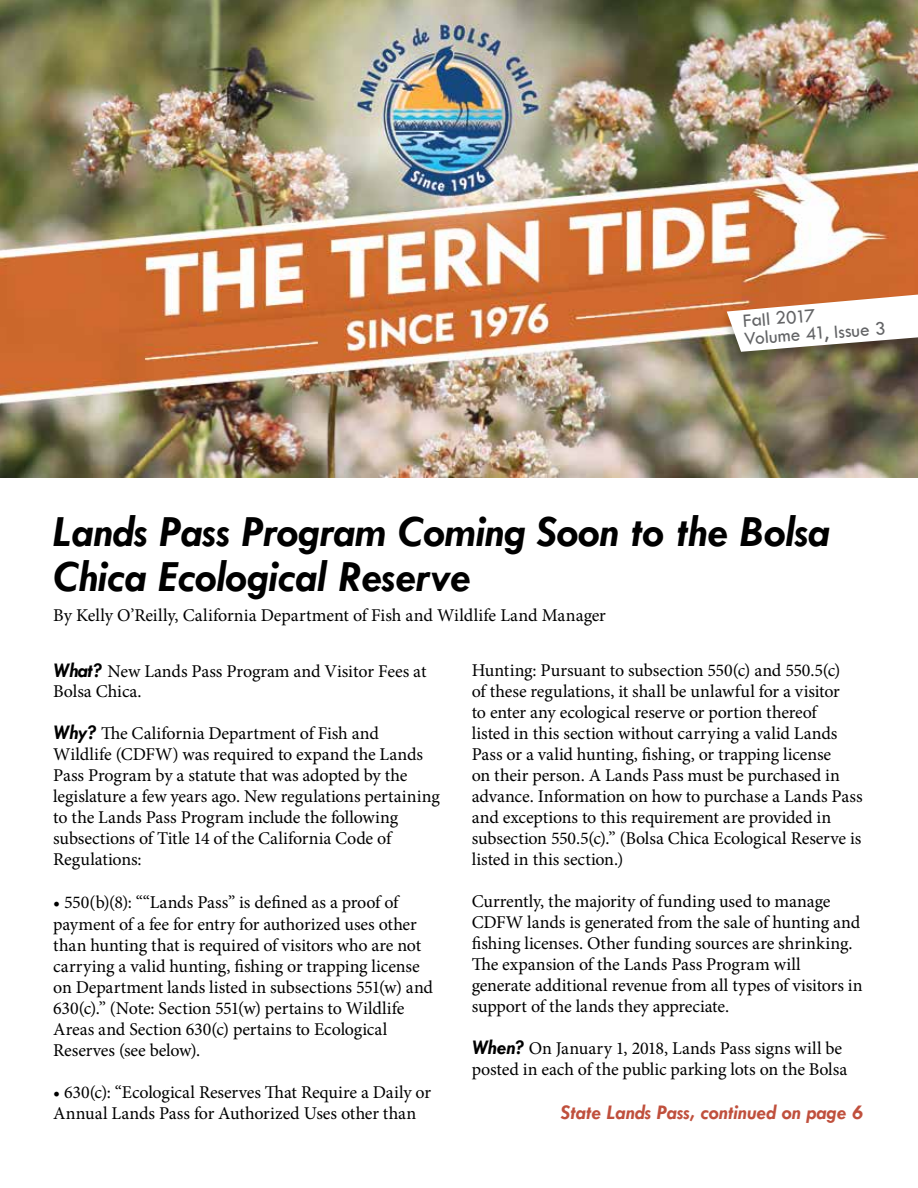
<style>
.page{position:relative;width:918px;height:1188px;background:#fff}
.page>*{position:absolute;margin:0;border:0;box-sizing:border-box;transform-origin:0 0}
.t1{font:italic 700 45px/45px "Tw Cen";letter-spacing:-.005em;color:#000}
.t2{font:italic 700 21px "Tw Cen";color:#c0503d}
.t3{font:19.5px/18.3px "Tw Cen";color:#636466}
.t4{font:18px/21px "Minion Pro";letter-spacing:-.005em;color:#000}
.s1{font-family:"Tw Cen";font-weight:700;font-style:italic;font-size:21px}
</style>
<div class="page">
<img style="left:0;top:0;width:918px;height:478px">
<div style="left:719px;top:288px;width:199px;height:78px;background:#000;opacity:.28"></div>
<svg style="left:727px;top:295px;width:191px;height:57px"></svg>
<p class="t3" style="left:742px;top:312px;width:144px;rotate:-5deg">Fall 2017<br>Volume 41, Issue 3</p>
<h1 class="t1" style="left:53px;top:508px;width:778px">Lands Pass Program Coming Soon to the Bolsa<br>Chica Ecological Reserve</h1>
<p class="t4" style="left:53px;top:604px;width:554px">By Kelly O’Reilly, California Department of Fish and Wildlife Land Manager</p>
<p class="t4" style="left:53px;top:662px;width:375px;line-height:20px"><span class="s1">What?</span> New Lands Pass Program and Visitor Fees at<br>Bolsa Chica.</p>
<p class="t4" style="left:53px;top:723px;width:388px"><span class="s1">Why?</span> The California Department of Fish and Wildlife (CDFW) was required to expand the Lands Pass Program by a statute that was adopted by the legislature a few years ago. New regulations pertaining to the Lands Pass Program include the following subsections of Title 14 of the California Code of Regulations:</p>
<p class="t4" style="left:53px;top:892px;width:381px">• 550(b)(8): ““Lands Pass” is defined as a proof of payment of a fee for entry for authorized uses other than hunting that is required of visitors who are not carrying a valid hunting, fishing or trapping license on Department lands listed in subsections 551(w) and 630(c).” (Note: Section 551(w) pertains to Wildlife Areas and Section 630(c) pertains to Ecological Reserves (see below).</p>
<p class="t4" style="left:53px;top:1081px;width:379px">• 630(c): “Ecological Reserves That Require a Daily or<br>Annual Lands Pass for Authorized Uses other than</p>
<p class="t4" style="left:472px;top:660px;width:392px">Hunting: Pursuant to subsection 550(c) and 550.5(c)<br>of these regulations, it shall be unlawful for a visitor<br>to enter any ecological reserve or portion thereof<br>listed in this section without carrying a valid Lands Pass or a valid hunting, fishing, or trapping license<br>on their person. A Lands Pass must be purchased in advance. Information on how to purchase a Lands Pass and exceptions to this requirement are provided in subsection 550.5(c).” (Bolsa Chica Ecological Reserve is listed in this section.)</p>
<p class="t4" style="left:472px;top:891px;width:392px">Currently, the majority of funding used to manage CDFW lands is generated from the sale of hunting and fishing licenses. Other funding sources are shrinking.<br>The expansion of the Lands Pass Program will generate additional revenue from all types of visitors in support of the lands they appreciate.</p>
<p class="t4" style="left:472px;top:1038px;width:377px"><span class="s1">When?</span> On January 1, 2018, Lands Pass signs will be posted in each of the public parking lots on the Bolsa</p>
<p class="t2" style="left:561px;top:1100px;width:304px">State Lands Pass, continued on page 6</p>
</div>
